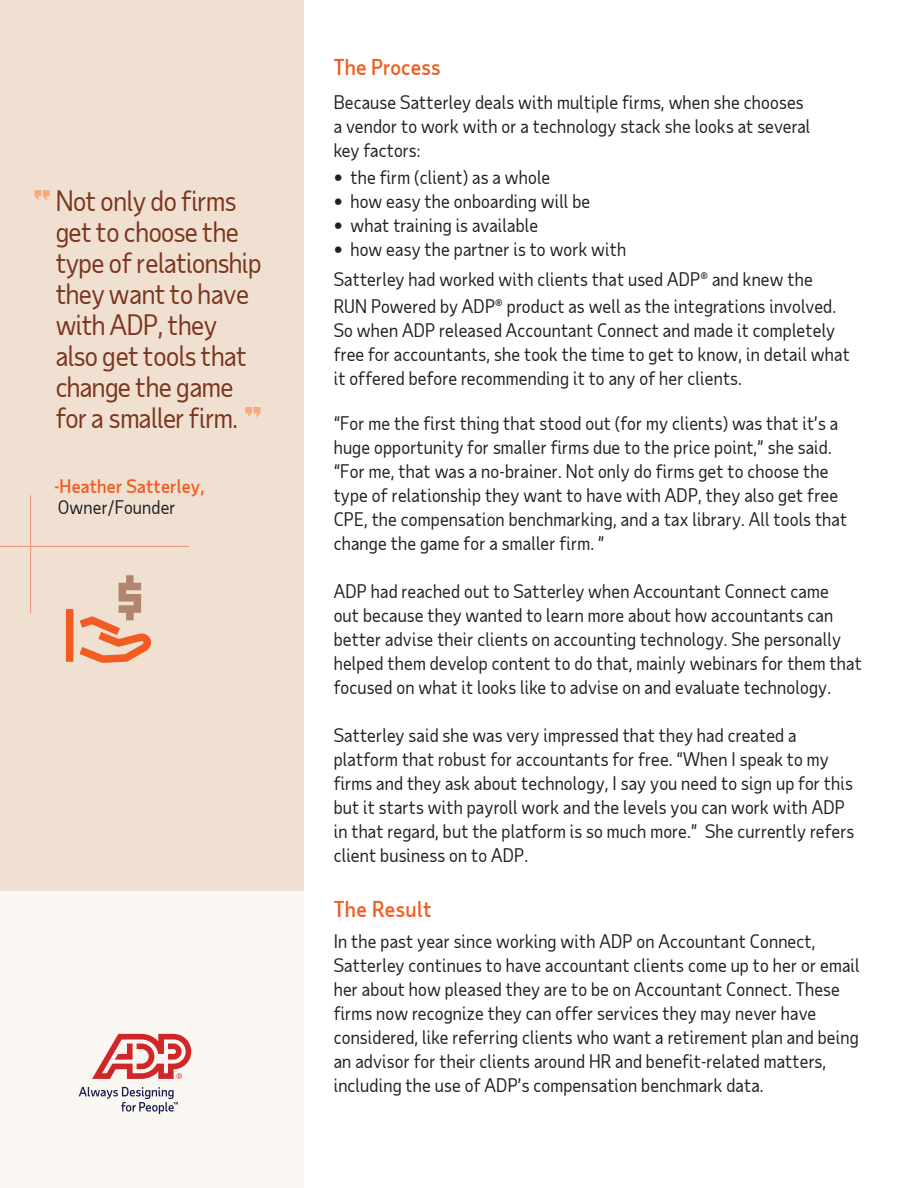
<style>
.page{position:relative;width:918px;height:1188px;background:#fff}
.page>*{position:absolute;margin:0;border:0;box-sizing:border-box;transform-origin:0 0}
.t1{font:27px/31px "Taub Sans";letter-spacing:-.02em;color:#7c351e}
.t2{font:500 21px "Taub Sans";letter-spacing:.01em;color:#f25b21}
.t3{font:18px/24px "Taub Sans";letter-spacing:.01em;color:#1f2020}
.t4{font:500 18px/21px "Taub Sans";letter-spacing:.01em;color:#f25b21}
.s1{font-weight:400;color:#1f2020}
.s2{font-family:"Avenir"}
.s3{font-style:inherit}
</style>
<div class="page">
<div style="left:0;top:0;width:303px;height:891px;background:#f0e0d2"></div>
<div style="left:0;top:891px;width:303px;height:297px;background:#faf7f2"></div>
<svg style="left:92px;top:1034px;width:99px;height:45px"></svg>
<svg style="left:79px;top:1087px;width:99px;height:27px"></svg>
<svg style="left:245px;top:407px;width:15px;height:11px"></svg>
<svg style="left:35px;top:190px;width:15px;height:11px"></svg>
<hr style="left:0;top:546px;width:189px;height:1px;background:#e69378">
<hr style="left:30px;top:495px;width:1px;height:118px;background:#e69378">
<svg style="left:66px;top:575px;width:85px;height:88px"></svg>
<p class="t1" style="left:56px;top:184px;width:207px">Not only do firms get to choose the type of relationship they want to have with ADP, they also get tools that change the game for a smaller firm.</p>
<p class="t4" style="left:54px;top:475px;width:152px">-Heather Satterley,<br><span class="s1">Owner/Founder</span></p>
<p class="t2" style="left:334px;top:54px;width:108px">The Process</p>
<p class="t3" style="left:334px;top:89px;width:478px">Because Satterley deals with multiple firms, when she chooses a vendor to work with or a technology stack she looks at several key factors:</p>
<p class="t3" style="left:334px;top:164px;width:218px"><span class="s2">•</span> the firm (client) as a whole</p>
<p class="t3" style="left:334px;top:188px;width:258px"><span class="s2">•</span> how easy the onboarding will be</p>
<p class="t3" style="left:334px;top:212px;width:206px"><span class="s2">•</span> what training is available</p>
<p class="t3" style="left:334px;top:236px;width:294px"><span class="s2">•</span> how easy the partner is to work with</p>
<p class="t3" style="left:334px;top:265px;width:504px;line-height:27px">Satterley had worked with clients that used ADP® and knew the<br>RUN Powered by ADP® product as well as the integrations involved.</p>
<p class="t3" style="left:334px;top:317px;width:518px">So when ADP released Accountant Connect and made it completely free for accountants, she took the time to get to know, in detail what it offered before recommending it to any of her clients.</p>
<p class="t3" style="left:334px;top:411px;width:515px">“For me the first thing that stood out (for my clients) was that it’s a huge opportunity for smaller firms due to the price point,” she said. “For me, that was a no-brainer. Not only do firms get to choose the type of relationship they want to have with ADP, they <span class="s3">also</span> get free CPE, the compensation benchmarking, and a tax library. All tools that change the game for a smaller firm. ”</p>
<p class="t3" style="left:334px;top:579px;width:530px">ADP had reached out to Satterley when Accountant Connect came<br>out because they wanted to learn more about how accountants can better advise their clients on accounting technology. She personally helped them develop content to do that, mainly webinars for them that focused on what it looks like to advise on and evaluate technology.</p>
<p class="t3" style="left:334px;top:723px;width:522px">Satterley said she was very impressed that they had created a platform that robust for accountants for free. “When I speak to my firms and they ask about technology, I say you need to sign up for this but it starts with payroll work and the levels you can work with ADP in that regard, but the platform is so much more.” She currently refers client business on to ADP.</p>
<p class="t2" style="left:334px;top:895px;width:99px">The Result</p>
<p class="t3" style="left:334px;top:929px;width:527px">In the past year since working with ADP on Accountant Connect, Satterley continues to have accountant clients come up to her or email her about how pleased they are to be on Accountant Connect. These firms now recognize they can offer services they may never have considered, like referring clients who want a retirement plan and being an advisor for their clients around HR and benefit-related matters, including the use of ADP’s compensation benchmark data.</p>
</div>
